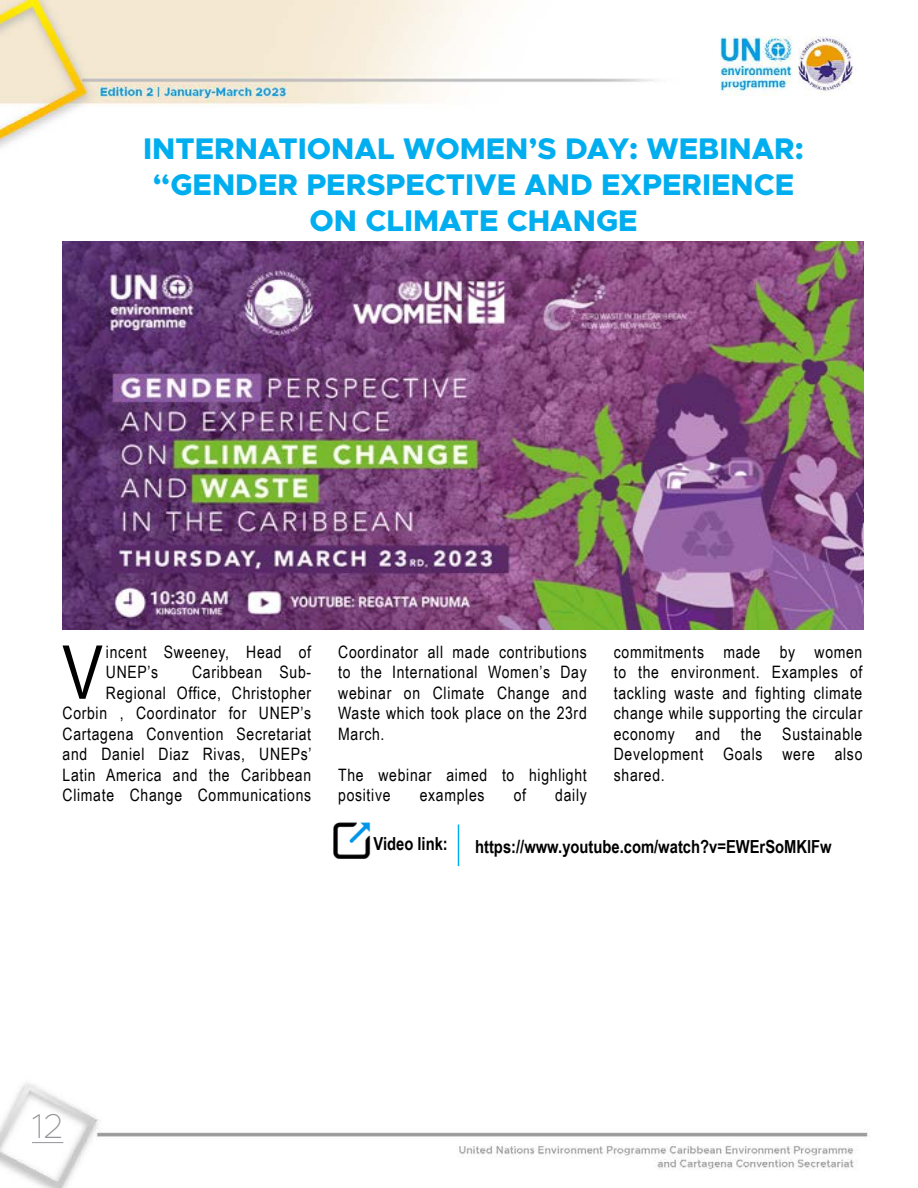
<style>
.page{position:relative;width:918px;height:1188px;background:#fff}
.page>*{position:absolute;margin:0;border:0;box-sizing:border-box;transform-origin:0 0}
.t1{font:74.4px "Arial Narrow";color:#000}
.t2{font:100 34.5px "Metropolis";color:#939598}
.t3{font:800 30px/36px "Metropolis";color:#00aeef;text-align:center}
.t4{font:700 18px "Arial Narrow";color:#000}
.t5{font:17.1px/20.5px "Arial Narrow";letter-spacing:.04em;color:#000}
</style>
<div class="page">
<img style="left:0;top:0;width:868px;height:1188px">
<hr style="left:32px;top:1142px;width:31px;height:1px;background:#939598">
<img style="left:63px;top:241px;width:801px;height:389px">
<img style="left:331px;top:819px;width:42px;height:42px">
<hr style="left:458px;top:825px;width:1px;height:41px;background:#00aeef">
<div style="left:538px;top:1071px;width:11px;height:13px;background:#fff"></div>
<h3 class="t3" style="left:143px;top:131px;width:662px">INTERNATIONAL WOMEN’S DAY: WEBINAR: “GENDER PERSPECTIVE AND EXPERIENCE<br>ON CLIMATE CHANGE</h3>
<h1 class="t1" style="left:62px;top:618px;width:42px">V</h1>
<p class="t5" style="left:106px;top:641px;width:207px">incent Sweeney, Head of<br>UNEP’s</p>
<p class="t5" style="left:63px;top:661px;width:251px;text-align:right">Caribbean Sub-<br>Regional Office, Christopher<br>Corbin , Coordinator for UNEP’s<br>Cartagena Convention Secretariat and Daniel Diaz Rivas, UNEPs’<br>Latin America and the Caribbean<br>Climate Change Communications</p>
<p class="t5" style="left:338px;top:641px;width:250px;text-align:justify">Coordinator all made contributions to the International Women’s Day webinar on Climate Change and Waste which took place on the 23rd March.</p>
<p class="t5" style="left:338px;top:764px;width:250px">The webinar aimed to highlight positive</p>
<p class="t5" style="left:420px;top:784px;width:66px">examples</p>
<p class="t5" style="left:514px;top:784px;width:14px">of</p>
<p class="t5" style="left:555px;top:784px;width:33px">daily</p>
<p class="t5" style="left:614px;top:641px;width:250px;text-align:justify">commitments made by women to the environment. Examples of tackling waste and fighting climate change while supporting the circular economy and the Sustainable Development Goals were also shared.</p>
<p class="t4" style="left:373px;top:830px;width:76px">Video link:</p>
<p class="t4" style="left:475px;top:833px;width:358px">https://www.youtube.com/watch?v=EWErSoMKlFw</p>
<h2 class="t2" style="left:32px;top:1105px;width:33px">12</h2>
</div>
